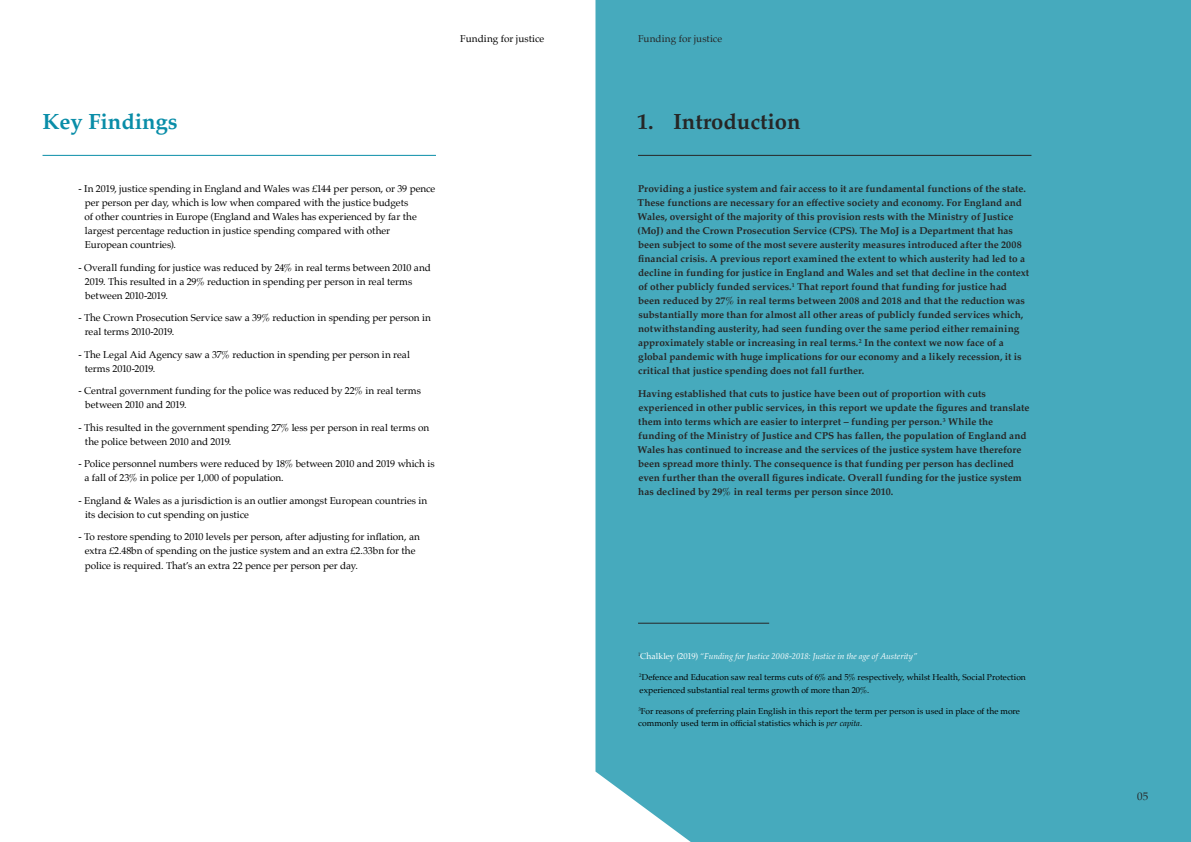
<style>
.page{position:relative;width:1191px;height:842px;background:#fff}
.page>*{position:absolute;margin:0;border:0;box-sizing:border-box;transform-origin:0 0}
.t1{font:700 22px "Palatino";color:#262626}
.t2{font:700 22px "Palatino";color:#098da8}
.t3{font:11px "Palatino";color:#262626}
.t4{font:700 10px/14px "Palatino";color:#262626}
.t5{font:10px/14px "Palatino";letter-spacing:-.005em;color:#000}
.t6{font:10px "Palatino";color:#262626}
.t7{font:8.5px/12.5px "Palatino";letter-spacing:.005em;color:#000}
.t8{font:italic 8.5px "Palatino";color:#fff}
.s1{font-style:normal}
.s2{font-style:italic}
</style>
<div class="page">
<div style="left:595px;top:0;width:596px;height:842px;background:#46aabd"></div>
<hr style="left:43px;top:155px;width:393px;height:1px;background:#098da8">
<hr style="left:638px;top:155px;width:393px;height:1px;background:#262626">
<hr style="left:638px;top:623px;width:131px;height:1px;background:#262626">
<p class="t5" style="left:460px;top:31px;width:85px">Funding for justice</p>
<p class="t6" style="left:638px;top:30px;width:85px">Funding for justice</p>
<h1 class="t2" style="left:43px;top:102px;width:137px">Key Findings</h1>
<p class="t5" style="left:85px;top:182px;width:352px;text-indent:-6px">- In 2019, justice spending in England and Wales was £144 per person, or 39 pence per person per day, which is low when compared with the justice budgets<br>of other countries in Europe (England and Wales has experienced by far the largest percentage reduction in justice spending compared with other<br>European countries).</p>
<p class="t5" style="left:85px;top:260px;width:347px;text-indent:-6px">- Overall funding for justice was reduced by 24% in real terms between 2010 and<br>2019. This resulted in a 29% reduction in spending per person in real terms between 2010-2019.</p>
<p class="t5" style="left:85px;top:311px;width:348px;text-indent:-6px">- The Crown Prosecution Service saw a 39% reduction in spending per person in real terms 2010-2019.</p>
<p class="t5" style="left:85px;top:347px;width:326px;text-indent:-6px">- The Legal Aid Agency saw a 37% reduction in spending per person in real terms 2010-2019.</p>
<p class="t5" style="left:85px;top:384px;width:337px;text-indent:-7px">- Central government funding for the police was reduced by 22% in real terms between 2010 and 2019.</p>
<p class="t5" style="left:85px;top:420px;width:346px;text-indent:-6px">- This resulted in the government spending 27% less per person in real terms on the police between 2010 and 2019.</p>
<p class="t5" style="left:84px;top:457px;width:352px;text-indent:-6px">- Police personnel numbers were reduced by 18% between 2010 and 2019 which is a fall of 23% in police per 1,000 of population.</p>
<p class="t5" style="left:85px;top:493px;width:344px;text-indent:-7px">- England &amp; Wales as a jurisdiction is an outlier amongst European countries in its decision to cut spending on justice</p>
<p class="t5" style="left:85px;top:530px;width:337px;text-indent:-6px">- To restore spending to 2010 levels per person, after adjusting for inflation, an extra £2.48bn of spending on the justice system and an extra £2.33bn for the police is required. That’s an extra 22 pence per person per day.</p>
<h1 class="t1" style="left:637px;top:102px;width:165px">1. Introduction</h1>
<p class="t4" style="left:637px;top:182px;width:393px">Providing a justice system and fair access to it are fundamental functions of the state.<br>These functions are necessary for an effective society and economy. For England and Wales, oversight of the majority of this provision rests with the Ministry of Justice (MoJ) and the Crown Prosecution Service (CPS). The MoJ is a Department that has been subject to some of the most severe austerity measures introduced after the 2008 financial crisis. A previous report examined the extent to which austerity had led to a decline in funding for justice in England and Wales and set that decline in the context of other publicly funded services.<sup>1</sup> That report found that funding for justice had been reduced by 27% in real terms between 2008 and 2018 and that the reduction was substantially more than for almost all other areas of publicly funded services which, notwithstanding austerity, had seen funding over the same period either remaining approximately stable or increasing in real terms.<sup>2</sup> In the context we now face of a global pandemic with huge implications for our economy and a likely recession, it is critical that justice spending does not fall further.</p>
<p class="t4" style="left:637px;top:386px;width:393px">Having established that cuts to justice have been out of proportion with cuts experienced in other public services, in this report we update the figures and translate them into terms which are easier to interpret – funding per person.<sup>3</sup> While the funding of the Ministry of Justice and CPS has fallen, the population of England and Wales has continued to increase and the services of the justice system have therefore been spread more thinly. The consequence is that funding per person has declined even further than the overall figures indicate. Overall funding for the justice system has declined by 29% in real terms per person since 2010.</p>
<p class="t8" style="left:638px;top:649px;width:281px"><sup>1</sup><span class="s1">Chalkley (2019)</span> “Funding for Justice 2008-2018: Justice in the age of Austerity”</p>
<p class="t7" style="left:639px;top:671px;width:388px"><sup>2</sup>Defence and Education saw real terms cuts of 6% and 5% respectively, whilst Health, Social Protection experienced substantial real terms growth of more than 20%.</p>
<p class="t7" style="left:638px;top:704px;width:383px"><sup>3</sup>For reasons of preferring plain English in this report the term per person is used in place of the more commonly used term in official statistics which is <span class="s2">per capita</span>.</p>
<p class="t3" style="left:1137px;top:787px;width:12px">05</p>
</div>
